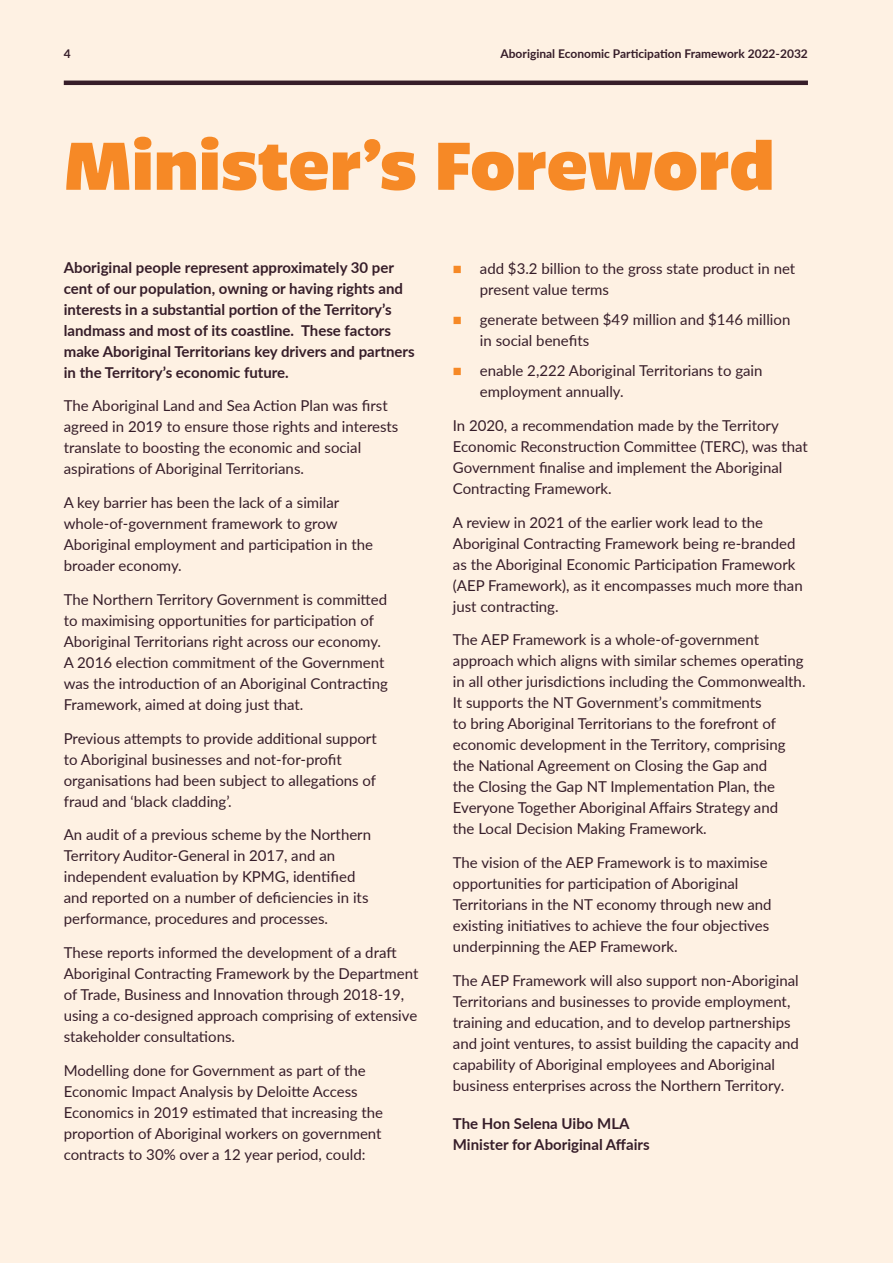
<style>
.page{position:relative;width:893px;height:1263px;background:#fef1e3}
.page>*{position:absolute;margin:0;border:0;box-sizing:border-box;transform-origin:0 0}
.t1{font:900 74.55px "Bruna";letter-spacing:-.005em;color:#f68926}
.t2{font:15px/21px "Lato";color:#361d29}
.t3{font:700 15px/21px "Lato";color:#361d29}
.t4{font:700 12px "Lato";color:#361d29}
.s1{font-family:"Liberation Sans";color:#f68926}
</style>
<div class="page">
<hr style="left:64px;top:81px;width:744px;height:4px;background:#361d29">
<p class="t4" style="left:64px;top:45px;width:8px">4</p>
<p class="t4" style="left:500px;top:45px;width:309px">Aboriginal Economic Participation Framework 2022-2032</p>
<h1 class="t1" style="left:64px;top:111px;width:712px">Minister’s Foreword</h1>
<p class="t3" style="left:64px;top:256px;width:352px">Aboriginal people represent approximately 30 per cent of our population, owning or having rights and interests in a substantial portion of the Territory’s landmass and most of its coastline. These factors make Aboriginal Territorians key drivers and partners in the Territory’s economic future.</p>
<p class="t2" style="left:64px;top:395px;width:336px">The Aboriginal Land and Sea Action Plan was first agreed in 2019 to ensure those rights and interests translate to boosting the economic and social aspirations of Aboriginal Territorians.</p>
<p class="t2" style="left:64px;top:491px;width:311px">A key barrier has been the lack of a similar whole-of-government framework to grow Aboriginal employment and participation in the broader economy.</p>
<p class="t2" style="left:64px;top:588px;width:326px">The Northern Territory Government is committed to maximising opportunities for participation of Aboriginal Territorians right across our economy.<br>A 2016 election commitment of the Government was the introduction of an Aboriginal Contracting Framework, aimed at doing just that.</p>
<p class="t2" style="left:64px;top:727px;width:314px">Previous attempts to provide additional support to Aboriginal businesses and not-for-profit organisations had been subject to allegations of fraud and ‘black cladding’.</p>
<p class="t2" style="left:64px;top:824px;width:309px">An audit of a previous scheme by the Northern Territory Auditor-General in 2017, and an independent evaluation by KPMG, identified and reported on a number of deficiencies in its performance, procedures and processes.</p>
<p class="t2" style="left:64px;top:941px;width:356px">These reports informed the development of a draft Aboriginal Contracting Framework by the Department of Trade, Business and Innovation through 2018-19, using a co-designed approach comprising of extensive stakeholder consultations.</p>
<p class="t2" style="left:64px;top:1059px;width:321px">Modelling done for Government as part of the Economic Impact Analysis by Deloitte Access Economics in 2019 estimated that increasing the proportion of Aboriginal workers on government contracts to 30% over a 12 year period, could:</p>
<p class="t2" style="left:480px;top:257px;width:317px;text-indent:-27px"><span class="s1">■</span> add $3.2 billion to the gross state product in net present value terms</p>
<p class="t2" style="left:480px;top:308px;width:312px;text-indent:-27px"><span class="s1">■</span> generate between $49 million and $146 million in social benefits</p>
<p class="t2" style="left:480px;top:359px;width:284px;text-indent:-27px"><span class="s1">■</span> enable 2,222 Aboriginal Territorians to gain employment annually.</p>
<p class="t2" style="left:453px;top:414px;width:357px">In 2020, a recommendation made by the Territory Economic Reconstruction Committee (TERC), was that Government finalise and implement the Aboriginal Contracting Framework.</p>
<p class="t2" style="left:453px;top:511px;width:351px">A review in 2021 of the earlier work lead to the Aboriginal Contracting Framework being re-branded as the Aboriginal Economic Participation Framework (AEP Framework), as it encompasses much more than just contracting.</p>
<p class="t2" style="left:453px;top:629px;width:354px">The AEP Framework is a whole-of-government approach which aligns with similar schemes operating in all other jurisdictions including the Commonwealth.<br>It supports the NT Government’s commitments<br>to bring Aboriginal Territorians to the forefront of economic development in the Territory, comprising the National Agreement on Closing the Gap and<br>the Closing the Gap NT Implementation Plan, the Everyone Together Aboriginal Affairs Strategy and<br>the Local Decision Making Framework.</p>
<p class="t2" style="left:453px;top:851px;width:320px">The vision of the AEP Framework is to maximise opportunities for participation of Aboriginal Territorians in the NT economy through new and existing initiatives to achieve the four objectives underpinning the AEP Framework.</p>
<p class="t2" style="left:453px;top:969px;width:348px">The AEP Framework will also support non-Aboriginal Territorians and businesses to provide employment, training and education, and to develop partnerships and joint ventures, to assist building the capacity and capability of Aboriginal employees and Aboriginal business enterprises across the Northern Territory.</p>
<p class="t3" style="left:453px;top:1112px;width:198px">The Hon Selena Uibo MLA<br>Minister for Aboriginal Affairs</p>
</div>
